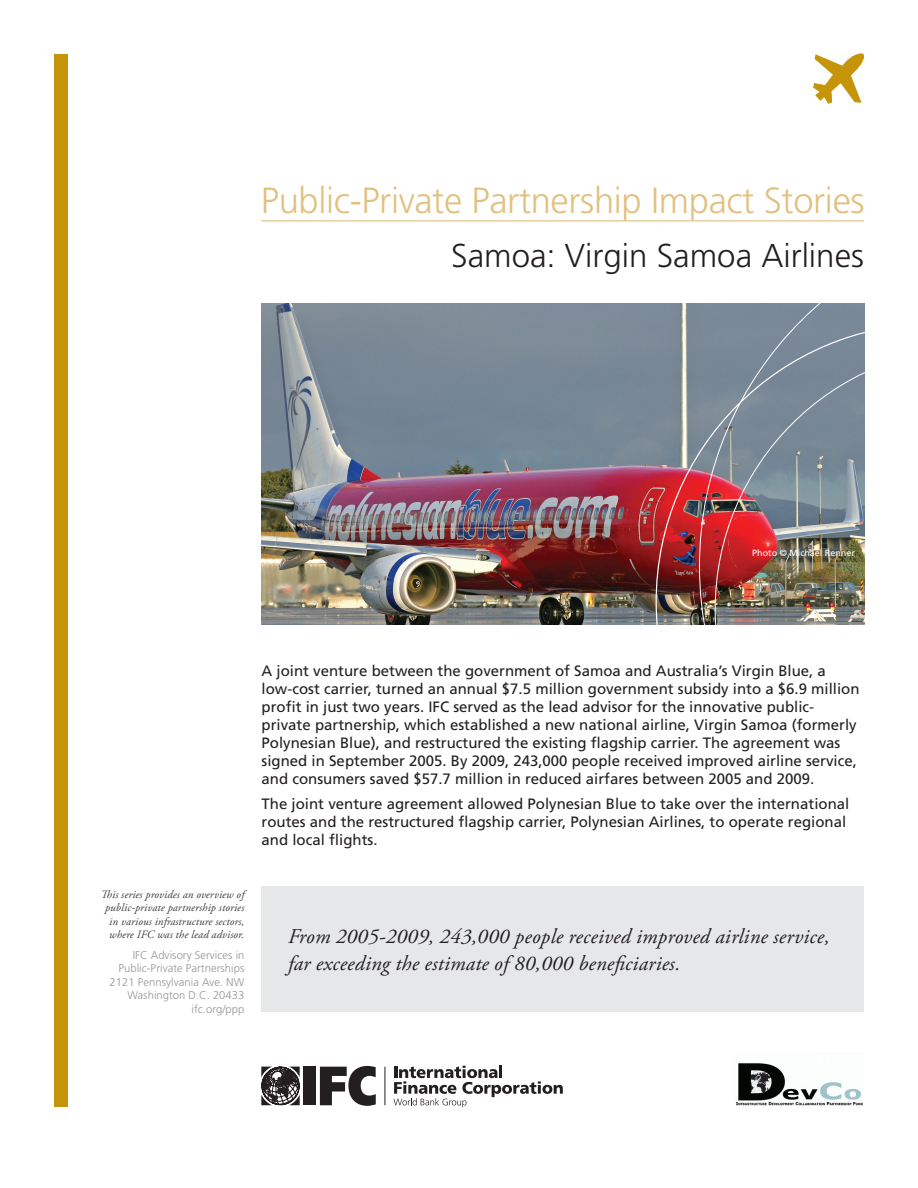
<style>
.page{position:relative;width:918px;height:1188px;background:#fff}
.page>*{position:absolute;margin:0;border:0;box-sizing:border-box;transform-origin:0 0}
.t1{font:300 36.3px "Frutiger LT Std";letter-spacing:-.01em;color:#e2c180}
.Project_Title{font:300 33px "Frutiger LT Std";color:#231f20}
.t2{font:italic 21px/27px "Adobe Garamond Pro";letter-spacing:.01em;color:#231f20}
.Cover_Paragraph{font:15px/18px "Frutiger LT Std";color:#231f20}
.Box_Subhead{font:italic 11.25px/13.5px "Adobe Garamond Pro";letter-spacing:.01em;color:#3e3e3f;text-align:right}
.Box_Subhead-2{font:300 11.25px/13.5px "Frutiger LT Std";letter-spacing:.005em;color:#939598;text-align:right}
.Cover_Paragraph-2{font:9px "Frutiger LT Std";color:#fff}
</style>
<div class="page">
<img style="left:262px;top:304px;width:437px;height:320px">
<div style="left:261px;top:887px;width:603px;height:125px;background:#e6e7e9"></div>
<div style="left:54px;top:54px;width:14px;height:1053px;background:#c59409"></div>
<hr style="left:261px;top:220px;width:603px;height:1px;background:#e2c180">
<img style="left:656px;top:323px;width:43px;height:302px">
<img style="left:699px;top:303px;width:166px;height:322px">
<hr style="left:385px;top:1067px;width:1px;height:38px;background:#231f20">
<div style="left:304px;top:1067px;width:12px;height:38px;background:#231f20"></div>
<svg style="left:320px;top:1066px;width:56px;height:40px"></svg>
<svg style="left:394px;top:1066px;width:169px;height:41px"></svg>
<svg style="left:261px;top:1066px;width:39px;height:40px;background:#615e5f"></svg>
<svg style="left:813px;top:53px;width:52px;height:51px"></svg>
<img style="left:736px;top:1063px;width:127px;height:43px">
<p class="t1" style="left:261px;top:180px;width:605px">Public-Private Partnership Impact Stories</p>
<p class="Project_Title" style="left:451px;top:237px;width:414px">Samoa: Virgin Samoa Airlines</p>
<p class="Cover_Paragraph-2" style="left:752px;top:548px;width:104px">Photo © Michael Renner</p>
<p class="Cover_Paragraph" style="left:262px;top:662px;width:599px">A joint venture between the government of Samoa and Australia’s Virgin Blue, a low-cost carrier, turned an annual $7.5 million government subsidy into a $6.9 million profit in just two years. IFC served as the lead advisor for the innovative public&shy;private partnership, which established a new national airline, Virgin Samoa (formerly Polynesian Blue), and restructured the existing flagship carrier. The agreement was signed in September 2005. By 2009, 243,000 people received improved airline service, and consumers saved $57.7 million in reduced airfares between 2005 and 2009.</p>
<p class="Cover_Paragraph" style="left:262px;top:795px;width:589px">The joint venture agreement allowed Polynesian Blue to take over the international routes and the restructured flagship carrier, Polynesian Airlines, to operate regional and local flights.</p>
<p class="Box_Subhead" style="left:101px;top:888px;width:145px">This series provides an overview of public-private partnership stories in various infrastructure sectors, where IFC was the lead advisor.</p>
<p class="Box_Subhead-2" style="left:110px;top:948px;width:136px">IFC Advisory Services in<br>Public-Private Partnerships<br>2121 Pennsylvania Ave. NW<br>Washington D.C. 20433 ifc.org/ppp</p>
<p class="t2" style="left:288px;top:924px;width:543px">From 2005-2009, 243,000 people received improved airline service, far exceeding the estimate of 80,000 beneficiaries.</p>
</div>
